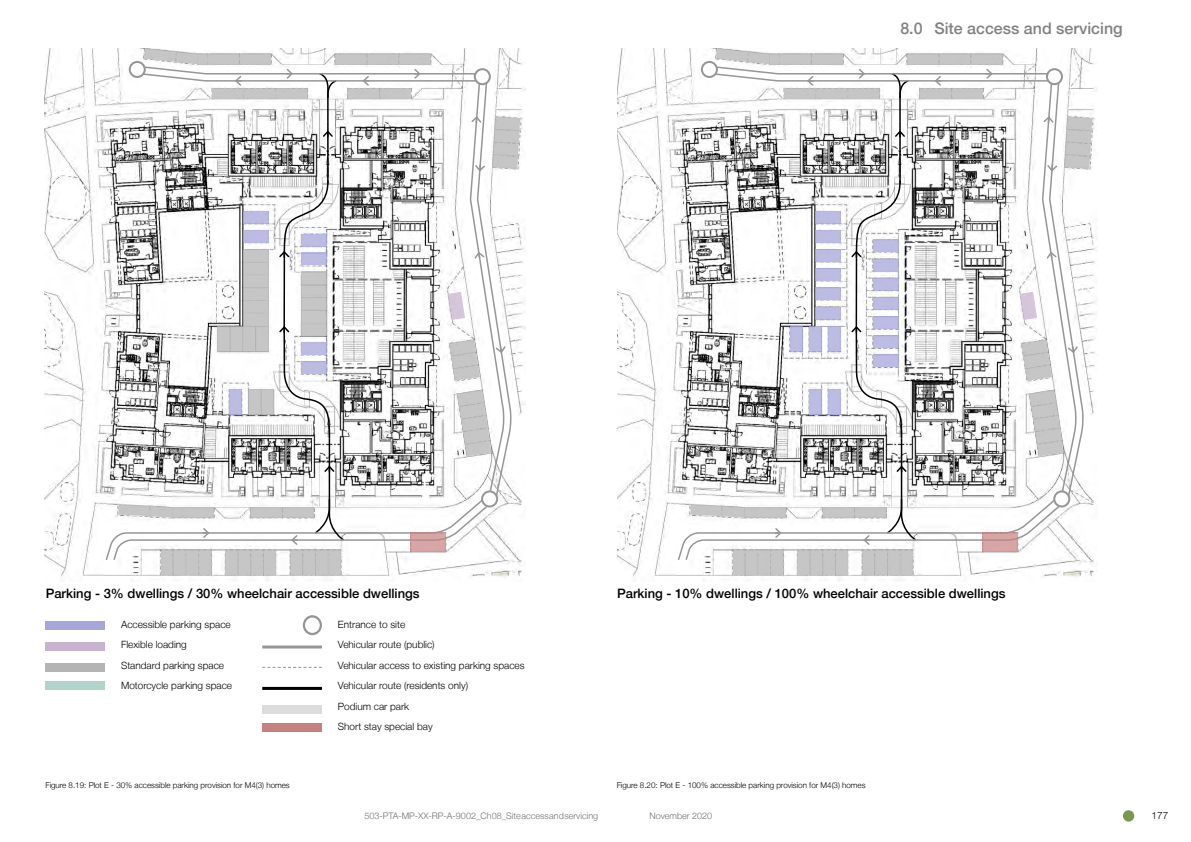
<style>
.page{position:relative;width:1191px;height:842px;background:#fff}
.page>*{position:absolute;margin:0;border:0;box-sizing:border-box;transform-origin:0 0}
.t1{font:500 16px "Helvetica Neue LT";color:#828181}
.t2{font:500 13px "Helvetica Neue LT";color:#000}
.t3{font:300 10px/20.5px "Helvetica Neue LT";color:#000}
.t4{font:300 9px "Helvetica Neue LT";color:#717271}
.t5{font:300 8px "Helvetica Neue LT";color:#000}
</style>
<div class="page">
<img style="left:45px;top:48px;width:480px;height:532px">
<div style="left:161px;top:549px;width:51px;height:26px;background:#c6c6c6"></div>
<div style="left:225px;top:549px;width:51px;height:26px;background:#c6c6c6"></div>
<div style="left:290px;top:549px;width:51px;height:26px;background:#c6c6c6"></div>
<svg style="left:104px;top:48px;width:416px;height:514px"></svg>
<img style="left:617px;top:48px;width:480px;height:532px">
<div style="left:733px;top:549px;width:51px;height:26px;background:#c6c6c6"></div>
<div style="left:797px;top:549px;width:51px;height:26px;background:#c6c6c6"></div>
<div style="left:862px;top:549px;width:51px;height:26px;background:#c6c6c6"></div>
<svg style="left:676px;top:48px;width:416px;height:514px"></svg>
<svg style="left:303px;top:615px;width:19px;height:20px"></svg>
<div style="left:45px;top:621px;width:60px;height:9px;background:#a6a6db"></div>
<div style="left:45px;top:642px;width:60px;height:8px;background:#c7b3d0"></div>
<div style="left:45px;top:663px;width:60px;height:9px;background:#b4b4b4"></div>
<div style="left:262px;top:705px;width:60px;height:9px;background:#dcdcdc"></div>
<div style="left:45px;top:681px;width:60px;height:9px;background:#b0d4c9"></div>
<hr style="left:262px;top:645px;width:60px;height:3px;background:#969696">
<hr style="left:262px;top:687px;width:60px;height:3px;background:#000">
<svg style="left:262px;top:667px;width:60px;height:1px"></svg>
<div style="left:262px;top:723px;width:60px;height:9px;background:#c78080"></div>
<svg style="left:410px;top:532px;width:35px;height:19px"></svg>
<div style="left:1123px;top:810px;width:11px;height:11px;background:#7b9750;border-radius:50%"></div>
<h1 class="t1" style="left:900px;top:19px;width:224px">8.0 Site access and servicing</h1>
<h2 class="t2" style="left:46px;top:586px;width:375px">Parking - 3% dwellings / 30% wheelchair accessible dwellings</h2>
<h2 class="t2" style="left:617px;top:586px;width:390px">Parking - 10% dwellings / 100% wheelchair accessible dwellings</h2>
<p class="t3" style="left:121px;top:614px;width:112px">Accessible parking space<br>Flexible loading<br>Standard parking space<br>Motorcycle parking space</p>
<p class="t3" style="left:338px;top:614px;width:188px">Entrance to site<br>Vehicular route (public)<br>Vehicular access to existing parking spaces<br>Vehicular route (residents only)<br>Podium car park<br>Short stay special bay</p>
<p class="t5" style="left:45px;top:780px;width:246px">Figure 8.19: Plot E - 30% accessible parking provision for M4(3) homes</p>
<p class="t5" style="left:616px;top:780px;width:250px">Figure 8.20: Plot E - 100% accessible parking provision for M4(3) homes</p>
<p class="t4" style="left:364px;top:811px;width:235px">503-PTA-MP-XX-RP-A-9002_Ch08_Site access and servicing</p>
<p class="t4" style="left:649px;top:811px;width:64px">November 2020</p>
<p class="t3" style="left:1151px;top:805px;width:18px">177</p>
</div>
